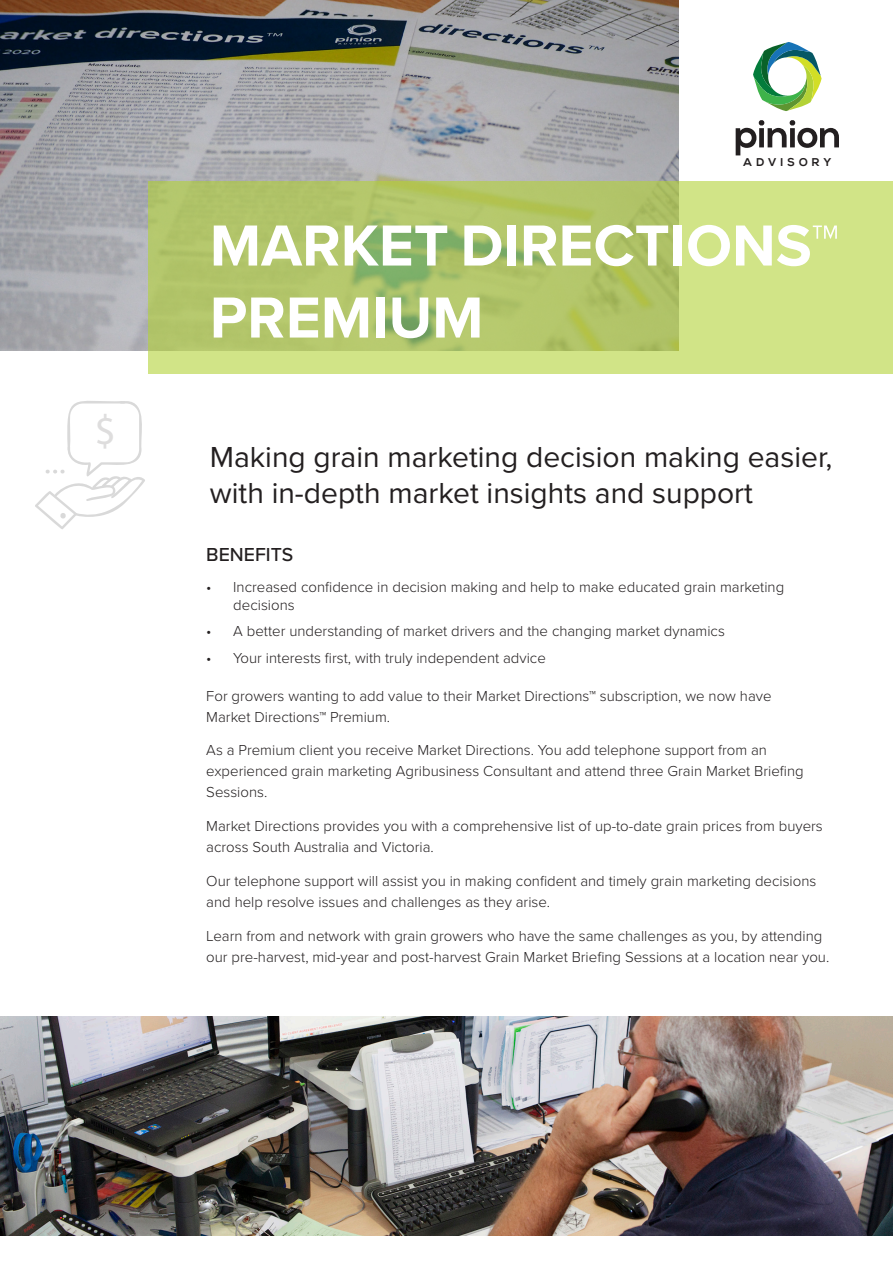
<style>
.page{position:relative;width:893px;height:1263px;background:#fff}
.page>*{position:absolute;margin:0;border:0;box-sizing:border-box;transform-origin:0 0}
.Title_1{font:700 60px/72px "Proxima Nova";color:#fff}
.t1{font:42.45px "Myriad Pro";color:#231f20}
.Title_2{font:30px/36px "Proxima Nova";color:#231f20}
.subheads{font:500 19.5px "Proxima Nova";color:#231f20}
.Intro_text{font:300 15px/21px "Proxima Nova";color:#231f20}
.t2{font:700 11.25px "Nexa";letter-spacing:.35em;color:#231f20}
</style>
<div class="page">
<img style="left:0;top:0;width:678px;height:351px">
<svg style="left:149px;top:181px;width:744px;height:193px;fill:#b5c86d"></svg>
<svg style="left:736px;top:120px;width:103px;height:35px"></svg>
<svg style="left:753px;top:42px;width:69px;height:69px"></svg>
<svg style="left:35px;top:401px;width:110px;height:128px"></svg>
<img style="left:0;top:1016px;width:893px;height:220px">
<h2 class="t1" style="left:94px;top:405px;width:23px">$</h2>
<p class="t2" style="left:744px;top:156px;width:89px">ADVISORY</p>
<p class="Title_1" style="left:210px;top:208px;width:631px">MARKET DIRECTIONS™<br>PREMIUM</p>
<p class="Title_2" style="left:210px;top:438px;width:624px">Making grain marketing decision making easier, with in-depth market insights and support</p>
<p class="subheads" style="left:206px;top:540px;width:89px">BENEFITS</p>
<p class="Intro_text" style="left:233px;top:577px;width:552px;line-height:18px;text-indent:-27px">• Increased confidence in decision making and help to make educated grain marketing decisions</p>
<p class="Intro_text" style="left:206px;top:620px;width:520px">• A better understanding of market drivers and the changing market dynamics</p>
<p class="Intro_text" style="left:206px;top:646px;width:341px">• Your interests first, with truly independent advice</p>
<p class="Intro_text" style="left:206px;top:684px;width:567px">For growers wanting to add value to their Market Directions™ subscription, we now have<br>Market Directions™ Premium.</p>
<p class="Intro_text" style="left:206px;top:739px;width:599px">As a Premium client you receive Market Directions. You add telephone support from an experienced grain marketing Agribusiness Consultant and attend three Grain Market Briefing<br>Sessions.</p>
<p class="Intro_text" style="left:206px;top:815px;width:618px">Market Directions provides you with a comprehensive list of up-to-date grain prices from buyers across South Australia and Victoria.</p>
<p class="Intro_text" style="left:206px;top:869px;width:612px">Our telephone support will assist you in making confident and timely grain marketing decisions and help resolve issues and challenges as they arise.</p>
<p class="Intro_text" style="left:206px;top:924px;width:625px">Learn from and network with grain growers who have the same challenges as you, by attending our pre-harvest, mid-year and post-harvest Grain Market Briefing Sessions at a location near you.</p>
</div>
